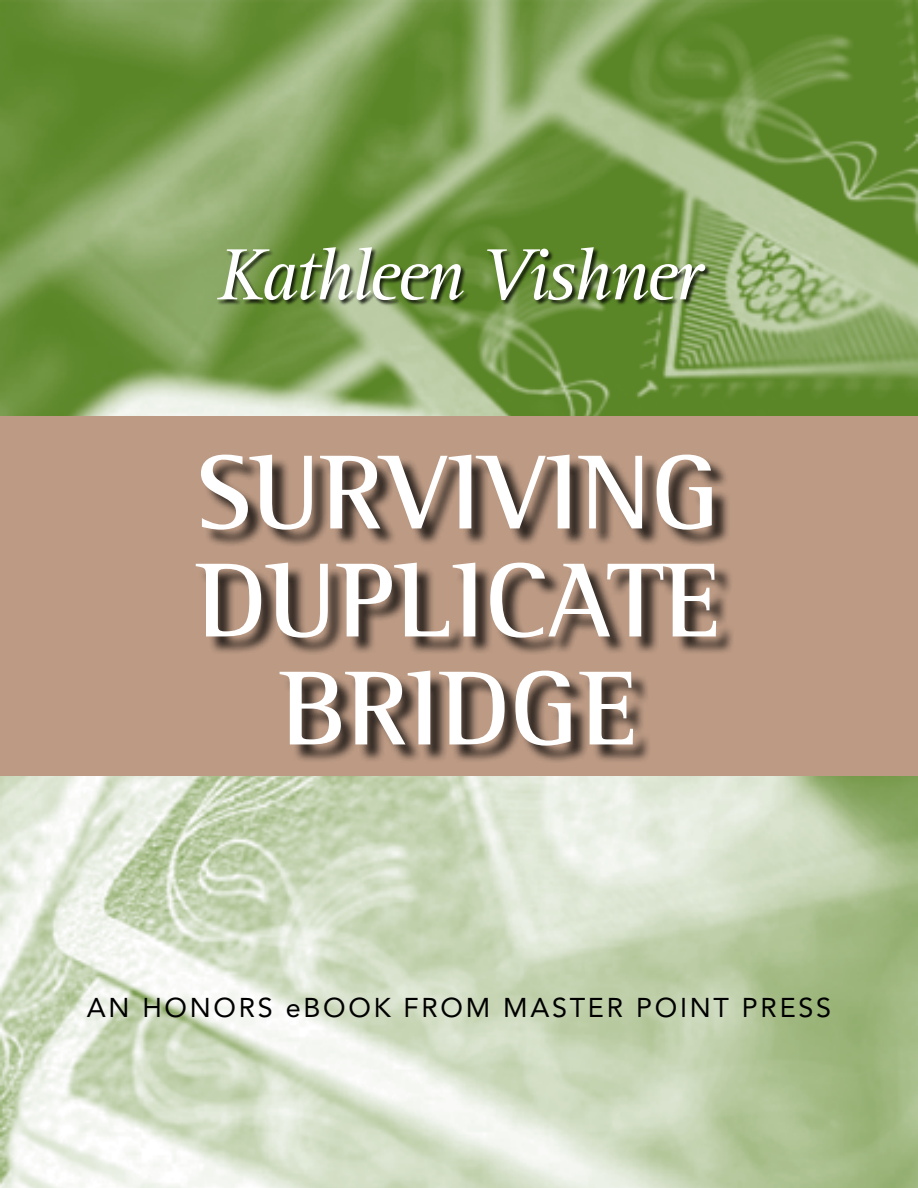
<style>
.page{position:relative;width:918px;height:1188px;background:#fff}
.page>*{position:absolute;margin:0;border:0;box-sizing:border-box;transform-origin:0 0}
.t1{font:700 108px/108px "Rotis Semi Serif";color:#fff;text-align:center}
.t2{font:italic 75px "Rotis Serif";letter-spacing:-.05em;color:#fff}
.t3{font:27px "Avenir";letter-spacing:.1em;color:#000}
</style>
<div class="page">
<img style="left:0;top:0;width:918px;height:1188px">
<div style="left:0;top:416px;width:918px;height:360px;background:#bc9a84"></div>
<div style="left:199px;top:457px;width:535px;height:307px;background:#000;opacity:.75"></div>
<div style="left:217px;top:248px;width:494px;height:58px;background:#000;opacity:.75"></div>
<h2 class="t2" style="left:217px;top:233px;width:486px">Kathleen Vishner</h2>
<h1 class="t1" style="left:197px;top:437px;width:526px">SURVIVING<br>DUPLICATE<br>BRIDGE</h1>
<p class="t3" style="left:87px;top:992px;width:746px">AN HONORS eBOOK FROM MASTER POINT PRESS</p>
</div>
